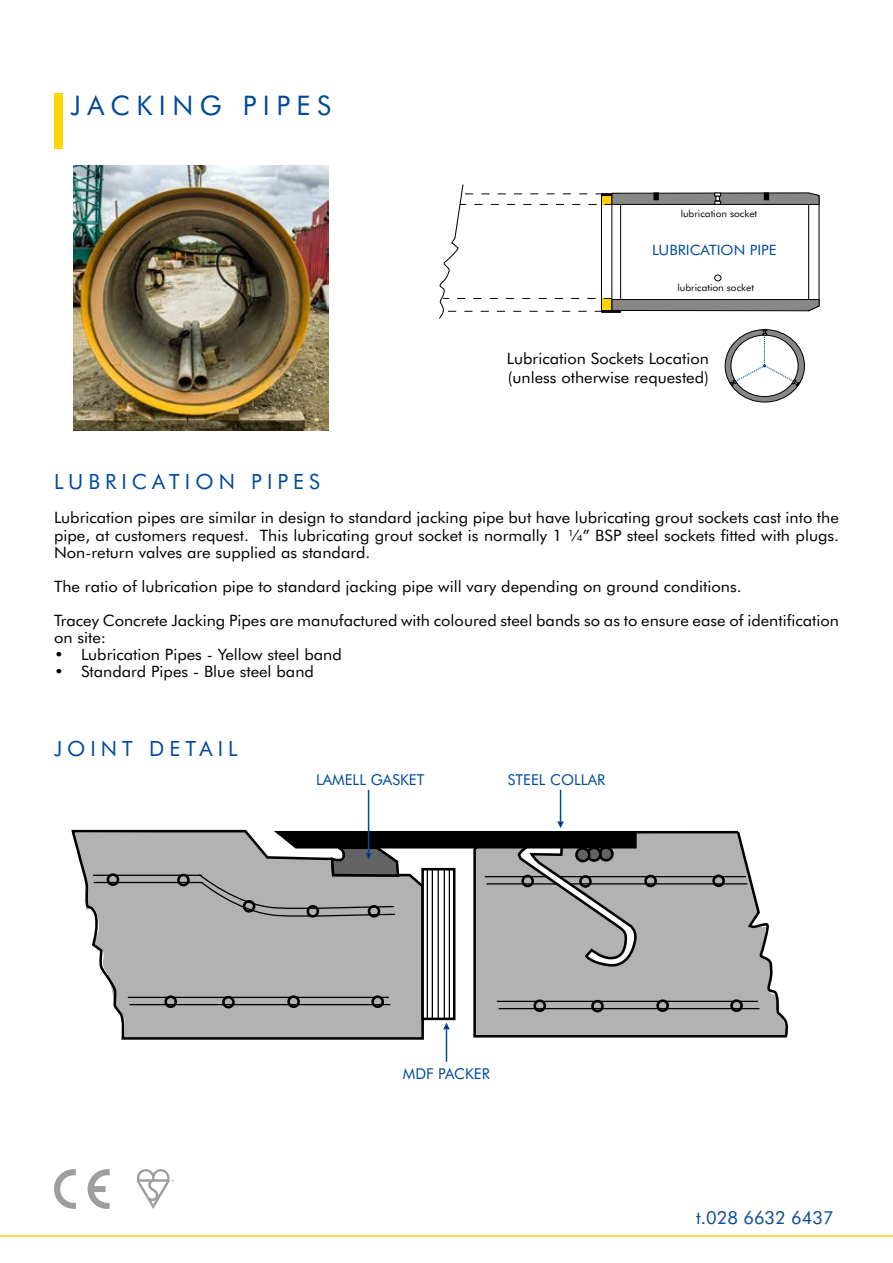
<style>
.page{position:relative;width:893px;height:1263px;background:#fff}
.page>*{position:absolute;margin:0;border:0;box-sizing:border-box;transform-origin:0 0}
.t1{font:27px "Futura BT";letter-spacing:.24em;color:#004a9a}
.t2{font:21px "Futura BT";letter-spacing:.24em;color:#004a9a}
.t3{font:18px "Futura BT";color:#0a4e97}
.t4{font:15.75px/17.1px "Futura BT";color:#000;scale:1.05 1}
.t5{font:15px "Futura BT";color:#004a9a}
.t6{font:14.25px "Futura BT";color:#004a9a;scale:1.05 1}
.t7{font:9.6px "Futura BT";color:#000;scale:1.05 1}
</style>
<div class="page">
<svg style="left:439px;top:185px;width:381px;height:134px"></svg>
<svg style="left:71px;top:829px;width:717px;height:209px"></svg>
<svg style="left:0;top:1235px;width:893px;height:2px;background:#ffde43"></svg>
<svg style="left:725px;top:330px;width:79px;height:72px"></svg>
<div style="left:731px;top:335px;width:67px;height:61px;background:#fff;border-radius:50%"></div>
<svg style="left:729px;top:329px;width:71px;height:58px"></svg>
<div style="left:54px;top:93px;width:9px;height:56px;background:#ffd407"></div>
<svg style="left:88px;top:1169px;width:22px;height:40px"></svg>
<svg style="left:54px;top:1169px;width:22px;height:40px"></svg>
<svg style="left:137px;top:1169px;width:37px;height:40px"></svg>
<img style="left:74px;top:166px;width:254px;height:265px">
<hr style="left:560px;top:790px;width:1px;height:32px;background:#004a9a">
<hr style="left:368px;top:790px;width:1px;height:63px;background:#004a9a">
<svg style="left:105px;top:821px;width:639px;height:241px"></svg>
<h1 class="t1" style="left:71px;top:89px;width:262px">JACKING PIPES</h1>
<p class="t7" style="left:681px;top:207px;width:74px">lubrication socket</p>
<p class="t6" style="left:652px;top:242px;width:120px">LUBRICATION PIPE</p>
<p class="t7" style="left:677px;top:282px;width:74px">lubrication socket</p>
<p class="t4" style="left:507px;top:349px;width:194px;line-height:18.8px">Lubrication Sockets Location (unless otherwise requested)</p>
<h2 class="t2" style="left:54px;top:469px;width:267px">LUBRICATION PIPES</h2>
<p class="t4" style="left:54px;top:509px;width:749px;text-align:justify">Lubrication pipes are similar in design to standard jacking pipe but have lubricating grout sockets cast into the pipe, at customers request. This lubricating grout socket is normally 1 ¼” BSP steel sockets fitted with plugs.<br>Non-return valves are supplied as standard.</p>
<p class="t4" style="left:54px;top:569px;width:749px;line-height:34.2px">The ratio of lubrication pipe to standard jacking pipe will vary depending on ground conditions.<br>Tracey Concrete Jacking Pipes are manufactured with coloured steel bands so as to ensure ease of identification</p>
<p class="t4" style="left:54px;top:629px;width:51px">on site:</p>
<p class="t4" style="left:54px;top:646px;width:276px">• Lubrication Pipes - Yellow steel band</p>
<p class="t4" style="left:54px;top:663px;width:249px">• Standard Pipes - Blue steel band</p>
<h2 class="t2" style="left:54px;top:736px;width:185px">JOINT DETAIL</h2>
<p class="t5" style="left:316px;top:770px;width:110px">LAMELL GASKET</p>
<p class="t5" style="left:508px;top:770px;width:99px">STEEL COLLAR</p>
<p class="t5" style="left:403px;top:1065px;width:88px">MDF PACKER</p>
<p class="t3" style="left:696px;top:1207px;width:139px">t.028 6632 6437</p>
</div>
